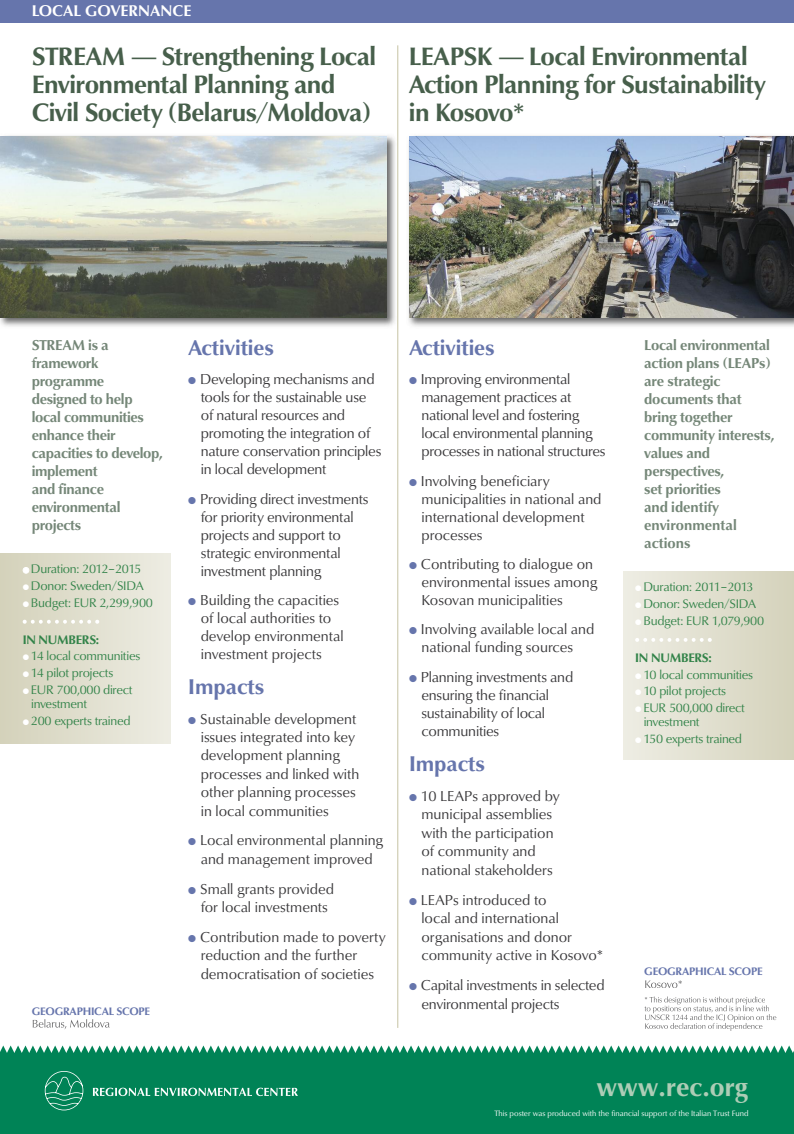
<style>
.page{position:relative;width:794px;height:1134px;background:#fff}
.page>*{position:absolute;margin:0;border:0;box-sizing:border-box;transform-origin:0 0}
.t1{font:700 26.76px "Optima CEED";letter-spacing:-.005em;color:#adcdb6}
.t2{font:700 26px/28px "URW Classico TCE";letter-spacing:-.02em;color:#475f4b}
.t3{font:700 22px "URW Classico TCE";color:#6675ac}
.t4{font:700 16px "URW Classico TCE";color:#fff}
.t5{font:14.8px/18px "URW Classico TCE";color:#39383a}
.t6{font:700 14.8px/18px "URW Classico TCE";letter-spacing:-.015em;color:#758778}
.t7{font:14.8px/18px "URW Classico TCE";letter-spacing:-.02em;color:#39383a}
.t8{font:12.8px/14px "URW Classico TCE";letter-spacing:-.02em;color:#328349}
.t9{font:700 12.8px "URW Classico TCE";letter-spacing:-.02em;color:#328349}
.t10{font:700 11.2px "URW Classico TCE";letter-spacing:-.02em;color:#6675ac}
.t11{font:8px "URW Classico TCE";color:#fff}
.s1{font-family:"Myriad Pro";font-weight:400}
.s2{color:#fff}
.s3{color:#6675ac}
</style>
<div class="page">
<div style="left:624px;top:571px;width:170px;height:188px;background:linear-gradient(to right,#eeede3,#d4d2bb)"></div>
<svg style="left:635px;top:638px;width:77px;height:4px"></svg>
<img style="left:0;top:135px;width:395px;height:192px">
<img style="left:0;top:136px;width:386px;height:181px">
<img style="left:408px;top:135px;width:386px;height:192px">
<img style="left:409px;top:136px;width:385px;height:181px">
<div style="left:0;top:553px;width:170px;height:191px;background:linear-gradient(to right,#d4d2ba,#edece3)"></div>
<svg style="left:23px;top:620px;width:76px;height:4px"></svg>
<svg style="left:645px;top:980px;width:37px;height:8px"></svg>
<svg style="left:644px;top:996px;width:39px;height:33px"></svg>
<svg style="left:33px;top:1019px;width:31px;height:8px"></svg>
<div style="left:0;top:0;width:794px;height:23px;background:#6675ac"></div>
<hr style="left:397px;top:45px;width:1px;height:983px;background:#c6c3a3">
<div style="left:0;top:1053px;width:794px;height:50px;background:#008356"></div>
<svg style="left:0;top:1045px;width:794px;height:8px"></svg>
<div style="left:0;top:1076px;width:794px;height:58px;background:#008356"></div>
<svg style="left:44px;top:1071px;width:254px;height:39px"></svg>
<p class="t4" style="left:32px;top:1px;width:161px">LOCAL GOVERNANCE</p>
<h2 class="t2" style="left:32px;top:42px;width:346px">STREAM <span class="s1">—</span> Strengthening Local<br>Environmental Planning and<br>Civil Society (Belarus/Moldova)</h2>
<h2 class="t2" style="left:409px;top:42px;width:358px">LEAPSK <span class="s1">—</span> Local Environmental<br>Action Planning for Sustainability in Kosovo*</h2>
<p class="t6" style="left:32px;top:336px;width:133px">STREAM is a framework programme designed to help local communities enhance their capacities to develop, implement<br>and finance environmental projects</p>
<p class="t8" style="left:23px;top:562px;width:120px"><span class="s2">●</span> Duration: 2012–2015</p>
<p class="t8" style="left:23px;top:579px;width:123px"><span class="s2">●</span> Donor: Sweden/SIDA</p>
<p class="t8" style="left:23px;top:595px;width:132px"><span class="s2">●</span> Budget: EUR 2,299,900</p>
<p class="t9" style="left:23px;top:632px;width:78px">IN NUMBERS:</p>
<p class="t8" style="left:23px;top:649px;width:119px"><span class="s2">●</span> 14 local communities</p>
<p class="t8" style="left:23px;top:666px;width:92px"><span class="s2">●</span> 14 pilot projects</p>
<p class="t8" style="left:31px;top:683px;width:103px;text-indent:-9px"><span class="s2">●</span> EUR 700,000 direct investment</p>
<p class="t8" style="left:23px;top:713px;width:109px"><span class="s2">●</span> 200 experts trained</p>
<p class="t10" style="left:32px;top:1004px;width:120px">GEOGRAPHICAL SCOPE</p>
<h3 class="t3" style="left:188px;top:334px;width:87px">Activities</h3>
<p class="t5" style="left:201px;top:370px;width:182px;text-indent:-12px"><span class="s3">●</span> Developing mechanisms and tools for the sustainable use of natural resources and promoting the integration of nature conservation principles in local development</p>
<p class="t5" style="left:201px;top:489px;width:169px;text-indent:-12px"><span class="s3">●</span> Providing direct investments for priority environmental projects and support to strategic environmental investment planning</p>
<p class="t5" style="left:201px;top:591px;width:144px;text-indent:-12px"><span class="s3">●</span> Building the capacities of local authorities to develop environmental investment projects</p>
<h3 class="t3" style="left:188px;top:673px;width:77px">Impacts</h3>
<p class="t5" style="left:201px;top:709px;width:160px;line-height:18.4px;text-indent:-12px"><span class="s3">●</span> Sustainable development issues integrated into key development planning processes and linked with other planning processes in local communities</p>
<p class="t5" style="left:188px;top:831px;width:197px;line-height:18.4px;text-align:center"><span class="s3">●</span> Local environmental planning and management improved</p>
<p class="t5" style="left:188px;top:879px;width:147px;line-height:18.4px;text-align:center"><span class="s3">●</span> Small grants provided for local investments</p>
<p class="t5" style="left:201px;top:927px;width:187px;line-height:18.4px;text-indent:-12px"><span class="s3">●</span> Contribution made to poverty reduction and the further democratisation of societies</p>
<h3 class="t3" style="left:409px;top:334px;width:87px">Activities</h3>
<p class="t7" style="left:421px;top:370px;width:186px;text-indent:-12px"><span class="s3">●</span> Improving environmental management practices at national level and fostering local environmental planning processes in national structures</p>
<p class="t5" style="left:421px;top:471px;width:181px;text-indent:-12px"><span class="s3">●</span> Involving beneficiary municipalities in national and international development processes</p>
<p class="t5" style="left:421px;top:555px;width:177px;text-indent:-12px"><span class="s3">●</span> Contributing to dialogue on environmental issues among<br>Kosovan municipalities</p>
<p class="t5" style="left:409px;top:620px;width:187px;text-align:center"><span class="s3">●</span> Involving available local and national funding sources</p>
<p class="t5" style="left:421px;top:667px;width:153px;text-indent:-12px"><span class="s3">●</span> Planning investments and ensuring the financial sustainability of local communities</p>
<h3 class="t3" style="left:409px;top:750px;width:77px">Impacts</h3>
<p class="t5" style="left:421px;top:786px;width:140px;line-height:18.6px;text-indent:-12px"><span class="s3">●</span> 10 LEAPs approved by municipal assemblies with the participation of community and national stakeholders</p>
<p class="t5" style="left:421px;top:890px;width:183px;line-height:18.6px;text-indent:-12px"><span class="s3">●</span> LEAPs introduced to<br>local and international organisations and donor community active in Kosovo*</p>
<p class="t5" style="left:421px;top:976px;width:185px;line-height:18.6px;text-indent:-12px"><span class="s3">●</span> Capital investments in selected environmental projects</p>
<p class="t6" style="left:644px;top:336px;width:132px">Local environmental action plans (LEAPs) are strategic documents that bring together community interests, values and perspectives,<br>set priorities<br>and identify environmental actions</p>
<p class="t8" style="left:635px;top:580px;width:120px"><span class="s2">●</span> Duration: 2011–2013</p>
<p class="t8" style="left:635px;top:597px;width:123px"><span class="s2">●</span> Donor: Sweden/SIDA</p>
<p class="t8" style="left:635px;top:614px;width:130px"><span class="s2">●</span> Budget: EUR 1,079,900</p>
<p class="t9" style="left:635px;top:650px;width:78px">IN NUMBERS:</p>
<p class="t8" style="left:635px;top:667px;width:119px"><span class="s2">●</span> 10 local communities</p>
<p class="t8" style="left:635px;top:684px;width:92px"><span class="s2">●</span> 10 pilot projects</p>
<p class="t8" style="left:643px;top:701px;width:103px;text-indent:-9px"><span class="s2">●</span> EUR 500,000 direct investment</p>
<p class="t8" style="left:635px;top:732px;width:108px"><span class="s2">●</span> 150 experts trained</p>
<p class="t10" style="left:644px;top:965px;width:120px">GEOGRAPHICAL SCOPE</p>
<h1 class="t1" style="left:596px;top:1071px;width:153px">www.rec.org</h1>
<p class="t11" style="left:494px;top:1108px;width:256px">This poster was produced with the financial support of the Italian Trust Fund</p>
</div>
